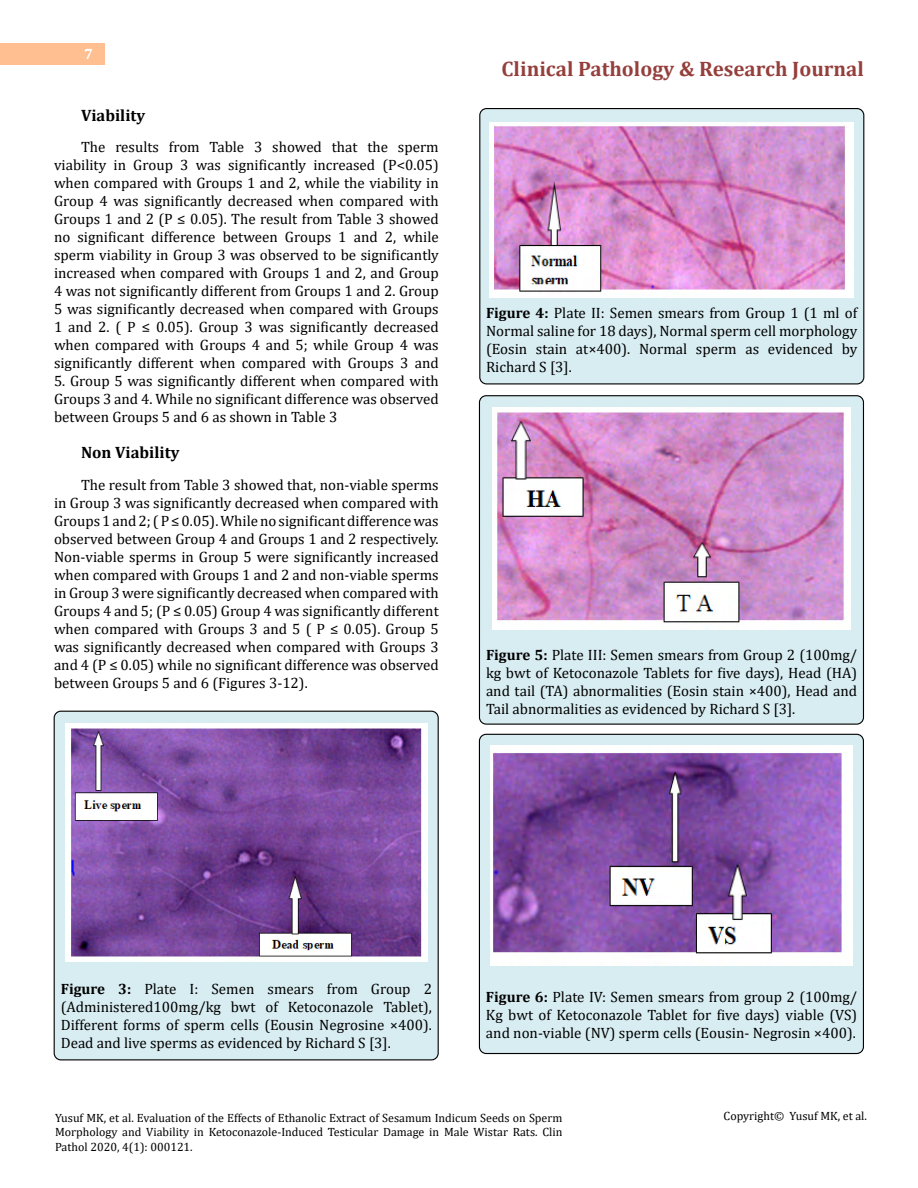
<style>
.page{position:relative;width:918px;height:1188px;background:#fff}
.page>*{position:absolute;margin:0;border:0;box-sizing:border-box;transform-origin:0 0}
.t1{font:700 21px "Cambria";color:#953f3c}
.t2{font:700 16.5px "Cambria";color:#000}
.t3{font:15px/18px "Cambria";color:#000;text-align:justify}
.t4{font:700 15px "Cambria";color:#fff}
.t5{font:12px/14.4px "Cambria";color:#000;text-align:justify}
.s1{font-weight:700}
</style>
<div class="page">
<div style="left:0;top:43px;width:105px;height:21px;background:#ffbf91"></div>
<div style="left:479px;top:734px;width:384px;height:320px;background:#d8edf2;border-radius:7px"></div>
<div style="left:479px;top:734px;width:385px;height:320px;border:1px solid #000;border-radius:7px"></div>
<div style="left:479px;top:396px;width:384px;height:328px;background:#d8edf2;border-radius:7px"></div>
<div style="left:479px;top:395px;width:385px;height:330px;border:1px solid #000;border-radius:7px"></div>
<div style="left:480px;top:109px;width:384px;height:275px;background:#d8edf2;border-radius:7px"></div>
<div style="left:479px;top:108px;width:385px;height:276px;border:1px solid #000;border-radius:7px"></div>
<div style="left:54px;top:711px;width:384px;height:349px;background:#d8edf2;border-radius:7px"></div>
<div style="left:54px;top:711px;width:385px;height:349px;border:1px solid #000;border-radius:7px"></div>
<img style="left:65px;top:724px;width:363px;height:237px">
<img style="left:490px;top:123px;width:363px;height:174px">
<img style="left:493px;top:408px;width:357px;height:222px">
<img style="left:490px;top:746px;width:363px;height:220px">
<p class="t4" style="left:84px;top:44px;width:10px">7</p>
<p class="t2" style="left:81px;top:104px;width:66px">Viability</p>
<p class="t3" style="left:54px;top:138px;width:386px;text-indent:27px">The results from Table 3 showed that the sperm viability in Group 3 was significantly increased (P&lt;0.05) when compared with Groups 1 and 2, while the viability in Group 4 was significantly decreased when compared with Groups 1 and 2 (P ≤ 0.05). The result from Table 3 showed no significant difference between Groups 1 and 2, while sperm viability in Group 3 was observed to be significantly increased when compared with Groups 1 and 2, and Group 4 was not significantly different from Groups 1 and 2. Group 5 was significantly decreased when compared with Groups 1 and 2. ( P ≤ 0.05). Group 3 was significantly decreased when compared with Groups 4 and 5; while Group 4 was significantly different when compared with Groups 3 and</p>
<p class="t3" style="left:54px;top:372px;width:386px">5. Group 5 was significantly different when compared with Groups 3 and 4. While no significant difference was observed between Groups 5 and 6 as shown in Table 3</p>
<p class="t2" style="left:81px;top:441px;width:100px">Non Viability</p>
<p class="t3" style="left:54px;top:476px;width:386px;text-indent:27px">The result from Table 3 showed that, non-viable sperms in Group 3 was significantly decreased when compared with Groups 1 and 2; ( P ≤ 0.05). While no significant difference was observed between Group 4 and Groups 1 and 2 respectively.<br>Non-viable sperms in Group 5 were significantly increased when compared with Groups 1 and 2 and non-viable sperms in Group 3 were significantly decreased when compared with Groups 4 and 5; (P ≤ 0.05) Group 4 was significantly different when compared with Groups 3 and 5 ( P ≤ 0.05). Group 5 was significantly decreased when compared with Groups 3 and 4 (P ≤ 0.05) while no significant difference was observed between Groups 5 and 6 (Figures 3-12).</p>
<h1 class="t1" style="left:502px;top:54px;width:364px">Clinical Pathology &amp; Research Journal</h1>
<p class="t3" style="left:486px;top:303px;width:373px"><span class="s1">Figure 4:</span> Plate II: Semen smears from Group 1 (1 ml of Normal saline for 18 days), Normal sperm cell morphology (Eosin stain at×400). Normal sperm as evidenced by Richard S [3].</p>
<p class="t3" style="left:486px;top:645px;width:373px"><span class="s1">Figure 5:</span> Plate III: Semen smears from Group 2 (100mg/ kg bwt of Ketoconazole Tablets for five days), Head (HA) and tail (TA) abnormalities (Eosin stain ×400), Head and Tail abnormalities as evidenced by Richard S [3].</p>
<p class="t3" style="left:61px;top:980px;width:373px"><span class="s1">Figure 3:</span> Plate I: Semen smears from Group 2 (Administered100mg/kg bwt of Ketoconazole Tablet), Different forms of sperm cells (Eousin Negrosine ×400).<br>Dead and live sperms as evidenced by Richard S [3].</p>
<p class="t3" style="left:486px;top:987px;width:373px"><span class="s1">Figure 6:</span> Plate IV: Semen smears from group 2 (100mg/ Kg bwt of Ketoconazole Tablet for five days) viable (VS) and non-viable (NV) sperm cells (Eousin- Negrosin ×400).</p>
<p class="t5" style="left:55px;top:1111px;width:509px">Yusuf MK, et al. Evaluation of the Effects of Ethanolic Extract of Sesamum Indicum Seeds on Sperm Morphology and Viability in Ketoconazole-Induced Testicular Damage in Male Wistar Rats. Clin Pathol 2020, 4(1): 000121.</p>
<p class="t5" style="left:724px;top:1109px;width:145px">Copyright© Yusuf MK, et al.</p>
</div>
